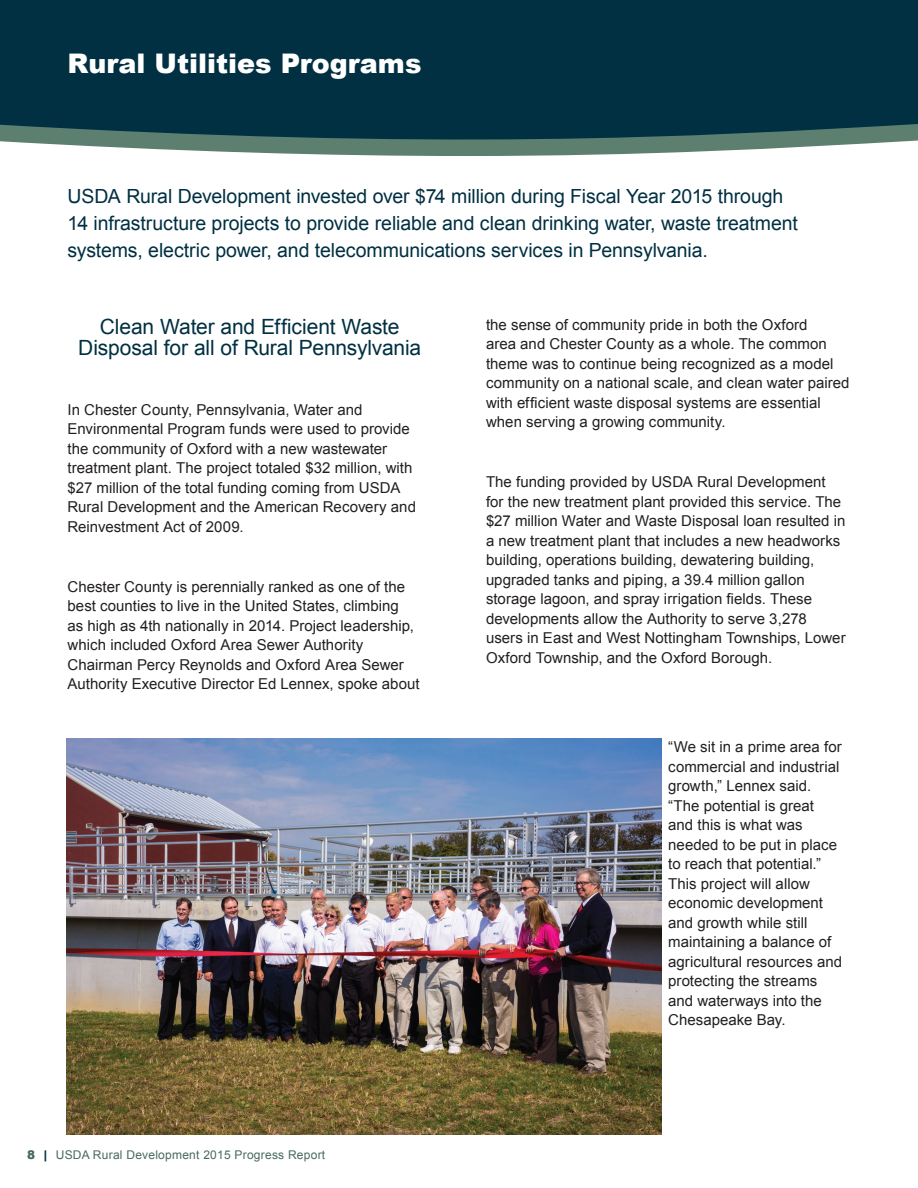
<style>
.page{position:relative;width:918px;height:1188px;background:#fff}
.page>*{position:absolute;margin:0;border:0;box-sizing:border-box;transform-origin:0 0}
.t1{font:900 27px "Arial";color:#fff}
.t2{font:21px/21px "Arial";letter-spacing:-.01em;color:#003042;text-align:center}
.t3{font:19.5px/27px "Arial";letter-spacing:-.005em;color:#003042}
.t4{font:15px/19.5px "Arial";letter-spacing:.005em;color:#231f20}
.t5{font:12px "Arial";letter-spacing:.02em;color:#486a5e}
.s1{font-weight:900}
.s2{font-weight:900;color:#003042}
</style>
<div class="page">
<div style="left:0;top:0;width:918px;height:124px;background:#003042"></div>
<svg style="left:0;top:124px;width:918px;height:32px"></svg>
<img style="left:67px;top:738px;width:595px;height:397px">
<h1 class="t1" style="left:68px;top:44px;width:356px">Rural Utilities Programs</h1>
<p class="t3" style="left:68px;top:183px;width:732px">USDA Rural Development invested over $74 million during Fiscal Year 2015 through<br>14 infrastructure projects to provide reliable and clean drinking water, waste treatment systems, electric power, and telecommunications services in Pennsylvania.</p>
<h2 class="t2" style="left:78px;top:316px;width:344px">Clean Water and Efficient Waste<br>Disposal for all of Rural Pennsylvania</h2>
<p class="t4" style="left:68px;top:400px;width:350px">In Chester County, Pennsylvania, Water and Environmental Program funds were used to provide the community of Oxford with a new wastewater treatment plant. The project totaled $32 million, with $27 million of the total funding coming from USDA Rural Development and the American Recovery and Reinvestment Act of 2009.</p>
<p class="t4" style="left:68px;top:577px;width:354px">Chester County is perennially ranked as one of the best counties to live in the United States, climbing<br>as high as 4th nationally in 2014. Project leadership, which included Oxford Area Sewer Authority Chairman Percy Reynolds and Oxford Area Sewer Authority Executive Director Ed Lennex, spoke about</p>
<p class="t5" style="left:27px;top:1147px;width:300px"><span class="s1">8</span> <span class="s2">|</span> USDA Rural Development 2015 Progress Report</p>
<p class="t4" style="left:486px;top:315px;width:365px">the sense of community pride in both the Oxford<br>area and Chester County as a whole. The common theme was to continue being recognized as a model community on a national scale, and clean water paired with efficient waste disposal systems are essential when serving a growing community.</p>
<p class="t4" style="left:486px;top:472px;width:361px">The funding provided by USDA Rural Development for the new treatment plant provided this service. The $27 million Water and Waste Disposal loan resulted in a new treatment plant that includes a new headworks building, operations building, dewatering building, upgraded tanks and piping, a 39.4 million gallon storage lagoon, and spray irrigation fields. These developments allow the Authority to serve 3,278 users in East and West Nottingham Townships, Lower Oxford Township, and the Oxford Borough.</p>
<p class="t4" style="left:668px;top:737px;width:175px">“We sit in a prime area for commercial and industrial growth,” Lennex said. “The potential is great and this is what was needed to be put in place to reach that potential.”<br>This project will allow economic development and growth while still maintaining a balance of agricultural resources and protecting the streams and waterways into the<br>Chesapeake Bay.</p>
</div>
